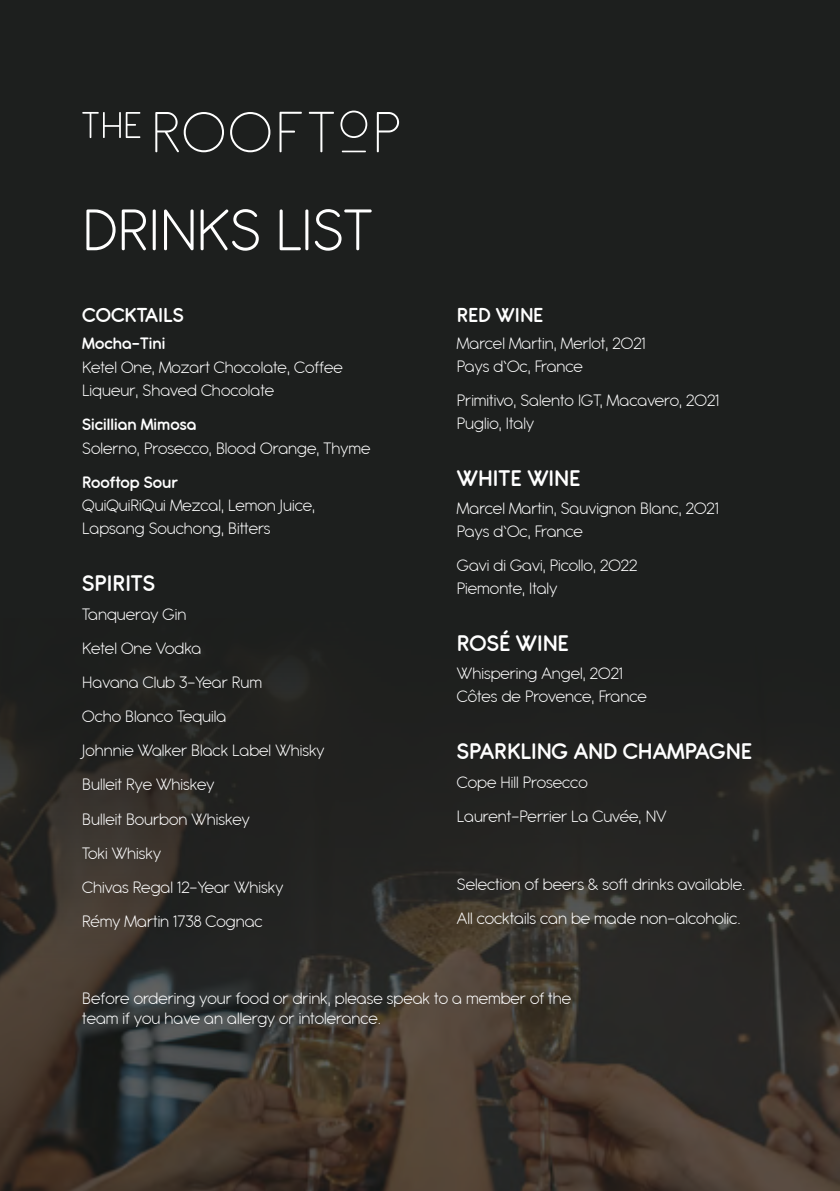
<style>
.page{position:relative;width:840px;height:1191px;background:#fff}
.page>*{position:absolute;margin:0;border:0;box-sizing:border-box;transform-origin:0 0}
.t1{font:300 63.8px "Antipasto Pro";color:#fff}
.t2{font:600 24.6px "Antipasto Pro";color:#fff}
.t3{font:600 22px "Antipasto Pro";color:#fff}
.t4{font:300 18px/34.2px "Antipasto Pro";color:#fff}
.t5{font:600 18px "Antipasto Pro";color:#fff}
</style>
<div class="page">
<div style="left:0;top:0;width:839px;height:1191px;background:#1d1f1e"></div>
<img style="left:0;top:673px;width:839px;height:518px">
<svg style="left:340px;top:111px;width:27px;height:27px"></svg>
<svg style="left:341px;top:151px;width:25px;height:1px"></svg>
<svg style="left:155px;top:112px;width:69px;height:40px"></svg>
<svg style="left:230px;top:112px;width:40px;height:40px"></svg>
<svg style="left:279px;top:112px;width:23px;height:40px"></svg>
<svg style="left:308px;top:112px;width:26px;height:40px"></svg>
<svg style="left:376px;top:112px;width:23px;height:40px"></svg>
<svg style="left:82px;top:112px;width:58px;height:26px"></svg>
<h1 class="t1" style="left:82px;top:195px;width:291px">DRINKS LIST</h1>
<p class="t3" style="left:82px;top:302px;width:103px">COCKTAILS</p>
<p class="t5" style="left:82px;top:333px;width:84px">Mocha-Tini</p>
<p class="t4" style="left:82px;top:357px;width:262px;line-height:22.6px">Ketel One, Mozart Chocolate, Coffee<br>Liqueur, Shaved Chocolate</p>
<p class="t5" style="left:82px;top:414px;width:116px">Sicillian Mimosa</p>
<p class="t4" style="left:82px;top:431px;width:289px">Solerno, Prosecco, Blood Orange, Thyme</p>
<p class="t5" style="left:82px;top:471px;width:97px">Rooftop Sour</p>
<p class="t4" style="left:82px;top:495px;width:234px;line-height:22.6px">QuiQuiRiQui Mezcal, Lemon Juice,<br>Lapsang Souchong, Bitters</p>
<h2 class="t2" style="left:82px;top:569px;width:74px">SPIRITS</h2>
<p class="t4" style="left:82px;top:597px;width:243px">Tanqueray Gin<br>Ketel One Vodka<br>Havana Club 3-Year Rum<br>Ocho Blanco Tequila<br>Johnnie Walker Black Label Whisky<br>Bulleit Rye Whiskey<br>Bulleit Bourbon Whiskey<br>Toki Whisky<br>Chivas Regal 12-Year Whisky<br>Rémy Martin 1738 Cognac</p>
<p class="t3" style="left:456px;top:302px;width:88px">RED WINE</p>
<p class="t4" style="left:456px;top:333px;width:190px;line-height:22.6px">Marcel Martin, Merlot, 2021<br>Pays d’Oc, France</p>
<p class="t4" style="left:456px;top:390px;width:264px;line-height:22.6px">Primitivo, Salento IGT, Macavero, 2021<br>Puglio, Italy</p>
<h2 class="t2" style="left:456px;top:464px;width:125px">WHITE WINE</h2>
<p class="t4" style="left:456px;top:498px;width:263px;line-height:22.6px">Marcel Martin, Sauvignon Blanc, 2021<br>Pays d’Oc, France</p>
<p class="t4" style="left:456px;top:555px;width:182px;line-height:22.6px">Gavi di Gavi, Picollo, 2022<br>Piemonte, Italy</p>
<h2 class="t2" style="left:456px;top:629px;width:113px">ROSÉ WINE</h2>
<p class="t4" style="left:456px;top:663px;width:191px;line-height:22.6px">Whispering Angel, 2021<br>Côtes de Provence, France</p>
<h2 class="t2" style="left:456px;top:737px;width:296px">SPARKLING AND CHAMPAGNE</h2>
<p class="t4" style="left:456px;top:765px;width:211px">Cope Hill Prosecco<br>Laurent-Perrier La Cuvée, NV</p>
<p class="t4" style="left:456px;top:868px;width:290px">Selection of beers &amp; soft drinks available.<br>All cocktails can be made non-alcoholic.</p>
<p class="t4" style="left:82px;top:988px;width:490px;line-height:20.8px">Before ordering your food or drink, please speak to a member of the team if you have an allergy or intolerance.</p>
</div>
